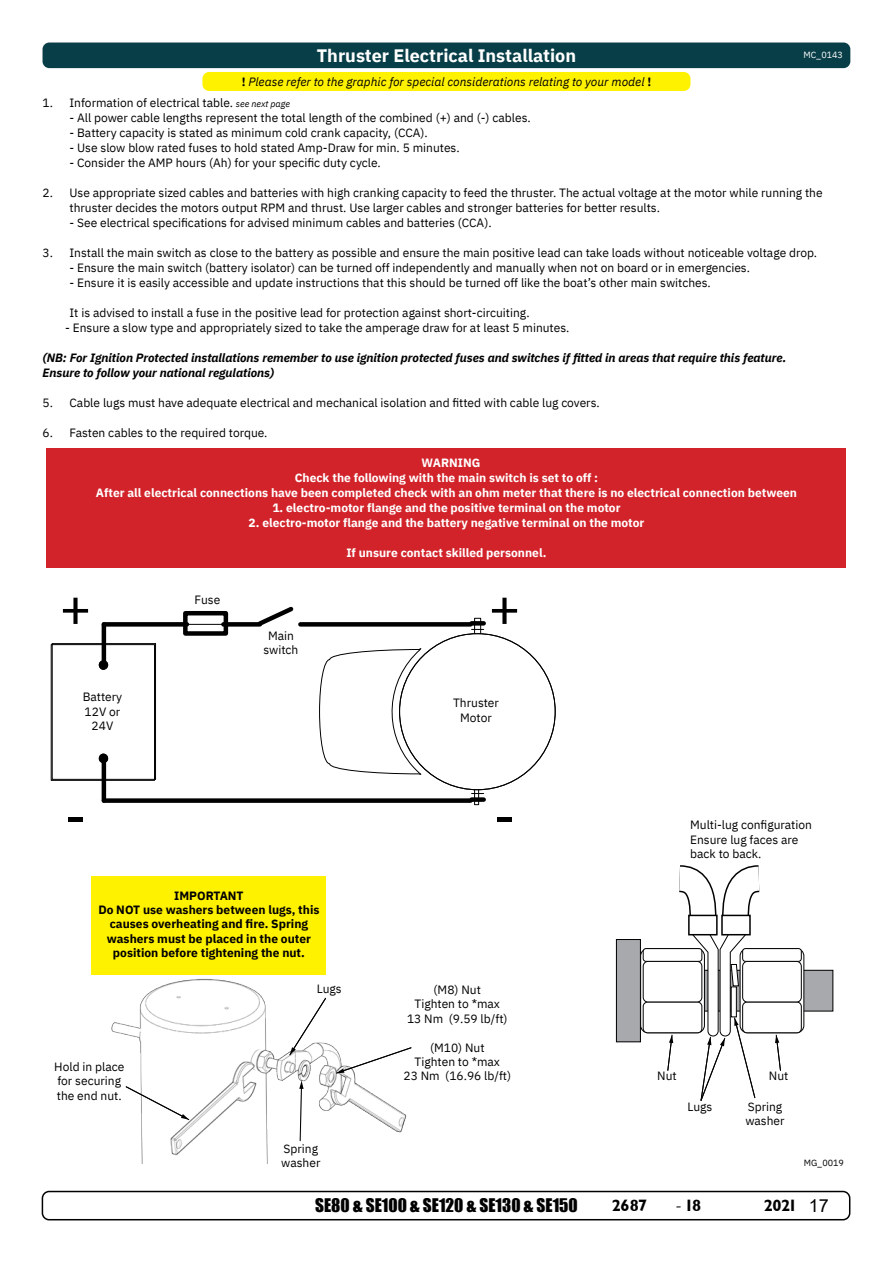
<style>
.page{position:relative;width:893px;height:1263px;background:#fff}
.page>*{position:absolute;margin:0;border:0;box-sizing:border-box;transform-origin:0 0}
.t1{font:54px "IBM Plex Sans";color:#000}
.t2{font:700 18px "IBM Plex Sans";color:#fff}
.t3{font:17.25px "Impact";color:#000}
.t4{font:16.5px "Garrison Sans BOLD";letter-spacing:-.04em;color:#000}
.t5{font:12px/14.4px "IBM Plex Sans";color:#000;text-align:center}
.t6{font:700 12px "IBM Plex Sans";color:#fff}
.t7{font:italic 700 12px/15px "IBM Plex Sans";color:#000}
.t8{font:700 12px/14.4px "IBM Plex Sans";color:#000;text-align:center}
.t9{font:italic 12px "IBM Plex Sans";color:#000}
.t10{font:9px "IBM Plex Sans";color:#000}
.t11{font:9px "IBM Plex Sans";color:#fff}
.s1{font-weight:700;font-style:normal}
.s2{font-style:italic;font-size:9px}
.s3{font-family:"Minion Pro";font-size:18px}
.s4{font-family:"Arial";font-size:18px}
</style>
<div class="page">
<div style="left:42px;top:1191px;width:808px;height:29px;border:2px solid #000;border-radius:7px"></div>
<img style="left:108px;top:974px;width:299px;height:189px">
<div style="left:300px;top:622px;width:170px;height:5px;background:#000"></div>
<div style="left:104px;top:798px;width:366px;height:5px;background:#000"></div>
<div style="left:183px;top:611px;width:45px;height:25px;border:4px solid #000"></div>
<hr style="left:186px;top:624px;width:41px;height:1px;background:#000">
<div style="left:223px;top:622px;width:37px;height:5px;background:#000"></div>
<div style="left:104px;top:622px;width:83px;height:5px;background:#000"></div>
<svg style="left:254px;top:606px;width:40px;height:21px"></svg>
<div style="left:52px;top:643px;width:104px;height:137px;border:1px solid #000"></div>
<div style="left:51px;top:644px;width:104px;height:137px;border:1px solid #000"></div>
<div style="left:99px;top:660px;width:9px;height:10px;background:#000;border:1px solid #000;border-radius:50%"></div>
<div style="left:99px;top:660px;width:9px;height:10px;border:1px solid #000;border-radius:50%"></div>
<div style="left:99px;top:754px;width:9px;height:9px;background:#000;border:1px solid #000;border-radius:50%"></div>
<div style="left:99px;top:754px;width:9px;height:9px;border:1px solid #000;border-radius:50%"></div>
<hr style="left:102px;top:624px;width:4px;height:41px;background:#000">
<hr style="left:102px;top:758px;width:4px;height:43px;background:#000">
<div style="left:474px;top:618px;width:7px;height:17px;border:1px solid #000"></div>
<div style="left:474px;top:788px;width:5px;height:17px;border:1px solid #000"></div>
<svg style="left:472px;top:629px;width:12px;height:1px"></svg>
<svg style="left:472px;top:793px;width:12px;height:1px"></svg>
<div style="left:399px;top:633px;width:157px;height:157px;background:#fff;border:1px solid #000;border-radius:50%"></div>
<svg style="left:319px;top:648px;width:102px;height:127px"></svg>
<div style="left:472px;top:621px;width:12px;height:5px;background:#000"></div>
<div style="left:472px;top:797px;width:12px;height:5px;background:#000"></div>
<div style="left:92px;top:876px;width:234px;height:98px;background:#fff200"></div>
<svg style="left:125px;top:1086px;width:64px;height:34px"></svg>
<svg style="left:290px;top:997px;width:37px;height:58px"></svg>
<svg style="left:336px;top:1047px;width:76px;height:26px"></svg>
<svg style="left:299px;top:1081px;width:5px;height:60px"></svg>
<div style="left:649px;top:970px;width:184px;height:41px;background:#a7a9ac"></div>
<div style="left:648px;top:970px;width:185px;height:41px;border:1px solid #000"></div>
<div style="left:616px;top:939px;width:24px;height:103px;background:#a7a9ac"></div>
<div style="left:616px;top:939px;width:25px;height:103px;border:1px solid #000"></div>
<div style="left:640px;top:948px;width:65px;height:85px;border:1px solid #000;border-radius:7px"></div>
<div style="left:643px;top:961px;width:59px;height:41px;background:#fff;border-radius:5px"></div>
<div style="left:643px;top:961px;width:59px;height:41px;border:1px solid #000;border-radius:5px"></div>
<div style="left:643px;top:1002px;width:59px;height:31px;background:#fff;border-radius:4px"></div>
<div style="left:643px;top:1002px;width:59px;height:31px;border:1px solid #000;border-radius:4px"></div>
<div style="left:643px;top:948px;width:59px;height:14px;border:1px solid #000;border-radius:3px"></div>
<div style="left:740px;top:948px;width:64px;height:85px;border:1px solid #000;border-radius:7px"></div>
<div style="left:743px;top:961px;width:58px;height:41px;background:#fff;border-radius:5px"></div>
<div style="left:742px;top:961px;width:60px;height:41px;border:1px solid #000;border-radius:5px"></div>
<div style="left:743px;top:1002px;width:58px;height:31px;background:#fff;border-radius:4px"></div>
<div style="left:742px;top:1002px;width:60px;height:31px;border:1px solid #000;border-radius:4px"></div>
<div style="left:743px;top:948px;width:58px;height:13px;background:#fff;border-radius:3px"></div>
<div style="left:742px;top:948px;width:60px;height:14px;border:1px solid #000;border-radius:3px"></div>
<svg style="left:653px;top:865px;width:133px;height:236px"></svg>
<div style="left:43px;top:43px;width:807px;height:25px;background:#083e48;border-radius:7px"></div>
<div style="left:47px;top:448px;width:799px;height:120px;background:#d2232a"></div>
<div style="left:202px;top:72px;width:488px;height:19px;background:#fff200;border-radius:7px"></div>
<p class="t2" style="left:317px;top:41px;width:261px">Thruster Electrical Installation</p>
<p class="t11" style="left:803px;top:48px;width:41px">MC_0143</p>
<p class="t9" style="left:242px;top:73px;width:411px"><span class="s1">!</span> Please refer to the graphic for special considerations relating to your model <span class="s1">!</span></p>
<p class="t5" style="left:42px;top:95px;width:249px">1. Information of electrical table. <span class="s2">see next page</span></p>
<p class="t5" style="left:69px;top:110px;width:463px">- All power cable lengths represent the total length of the combined (+) and (-) cables.</p>
<p class="t5" style="left:69px;top:125px;width:360px">- Battery capacity is stated as minimum cold crank capacity, (CCA).</p>
<p class="t5" style="left:69px;top:140px;width:392px">- Use slow blow rated fuses to hold stated Amp-Draw for min. 5 minutes.</p>
<p class="t5" style="left:69px;top:155px;width:313px">- Consider the AMP hours (Ah) for your specific duty cycle.</p>
<p class="t5" style="left:69px;top:184px;width:755px;line-height:15px;text-align:left;text-indent:-27px">2. Use appropriate sized cables and batteries with high cranking capacity to feed the thruster. The actual voltage at the motor while running the thruster decides the motors output RPM and thrust. Use larger cables and stronger batteries for better results.</p>
<p class="t5" style="left:69px;top:215px;width:424px">- See electrical specifications for advised minimum cables and batteries (CCA).</p>
<p class="t5" style="left:42px;top:245px;width:776px">3. Install the main switch as close to the battery as possible and ensure the main positive lead can take loads without noticeable voltage drop.</p>
<p class="t5" style="left:69px;top:260px;width:682px">- Ensure the main switch (battery isolator) can be turned off independently and manually when not on board or in emergencies.</p>
<p class="t5" style="left:69px;top:275px;width:643px">- Ensure it is easily accessible and update instructions that this should be turned off like the boat’s other main switches.</p>
<p class="t5" style="left:69px;top:305px;width:462px">It is advised to install a fuse in the positive lead for protection against short-circuiting.</p>
<p class="t5" style="left:65px;top:320px;width:506px">- Ensure a slow type and appropriately sized to take the amperage draw for at least 5 minutes.</p>
<p class="t7" style="left:42px;top:349px;width:745px">(NB: For Ignition Protected installations remember to use ignition protected fuses and switches if fitted in areas that require this feature.<br>Ensure to follow your national regulations)</p>
<p class="t5" style="left:42px;top:395px;width:559px">5. Cable lugs must have adequate electrical and mechanical isolation and fitted with cable lug covers.</p>
<p class="t5" style="left:42px;top:425px;width:226px">6. Fasten cables to the required torque.</p>
<p class="t6" style="left:422px;top:454px;width:60px">WARNING</p>
<p class="t6" style="left:295px;top:469px;width:305px">Check the following with the main switch is set to off :</p>
<p class="t6" style="left:96px;top:484px;width:702px">After all electrical connections have been completed check with an ohm meter that there is no electrical connection between</p>
<p class="t6" style="left:272px;top:499px;width:350px">1. electro-motor flange and the positive terminal on the motor</p>
<p class="t6" style="left:249px;top:514px;width:397px">2. electro-motor flange and the battery negative terminal on the motor</p>
<p class="t6" style="left:346px;top:544px;width:202px">If unsure contact skilled personnel.</p>
<p class="t5" style="left:195px;top:591px;width:27px">Fuse</p>
<p class="t1" style="left:59px;top:567px;width:34px">+</p>
<p class="t1" style="left:488px;top:567px;width:34px">+</p>
<p class="t5" style="left:83px;top:689px;width:41px">Battery<br>12V or<br>24V</p>
<p class="t5" style="left:263px;top:627px;width:36px">Main switch</p>
<p class="t5" style="left:453px;top:695px;width:47px">Thruster<br>Motor</p>
<p class="t1" style="left:65px;top:775px;width:23px">-</p>
<p class="t1" style="left:494px;top:775px;width:23px">-</p>
<p class="t8" style="left:98px;top:887px;width:223px">IMPORTANT<br>Do NOT use washers between lugs, this causes overheating and fire. Spring washers must be placed in the outer position before tightening the nut.</p>
<p class="t5" style="left:54px;top:1058px;width:72px;text-align:left">Hold in place for securing the end nut.</p>
<p class="t5" style="left:317px;top:980px;width:26px">Lugs</p>
<p class="t5" style="left:281px;top:1140px;width:41px;text-align:left">Spring washer</p>
<p class="t5" style="left:407px;top:981px;width:102px">(M8) Nut<br>Tighten to *max<br>13 Nm (9.59 lb/ft)</p>
<p class="t5" style="left:403px;top:1039px;width:109px">(M10) Nut<br>Tighten to *max<br>23 Nm (16.96 lb/ft)</p>
<p class="t5" style="left:690px;top:817px;width:123px;text-align:left">Multi-lug configuration<br>Ensure lug faces are back to back.</p>
<p class="t5" style="left:657px;top:1068px;width:21px">Nut</p>
<p class="t5" style="left:769px;top:1068px;width:21px">Nut</p>
<p class="t5" style="left:688px;top:1098px;width:26px">Lugs</p>
<p class="t5" style="left:745px;top:1098px;width:41px;text-align:left">Spring washer</p>
<p class="t10" style="left:804px;top:1156px;width:42px">MG_0019</p>
<h3 class="t3" style="left:315px;top:1192px;width:264px">SE80 &amp; SE100 &amp; SE120 &amp; SE130 &amp; SE150</h3>
<h3 class="t4" style="left:612px;top:1196px;width:37px">2687</h3>
<h3 class="t4" style="left:675px;top:1196px;width:27px"><span class="s3">-</span> 18</h3>
<h3 class="t4" style="left:764px;top:1196px;width:66px">2021 <span class="s4">17</span></h3>
</div>
